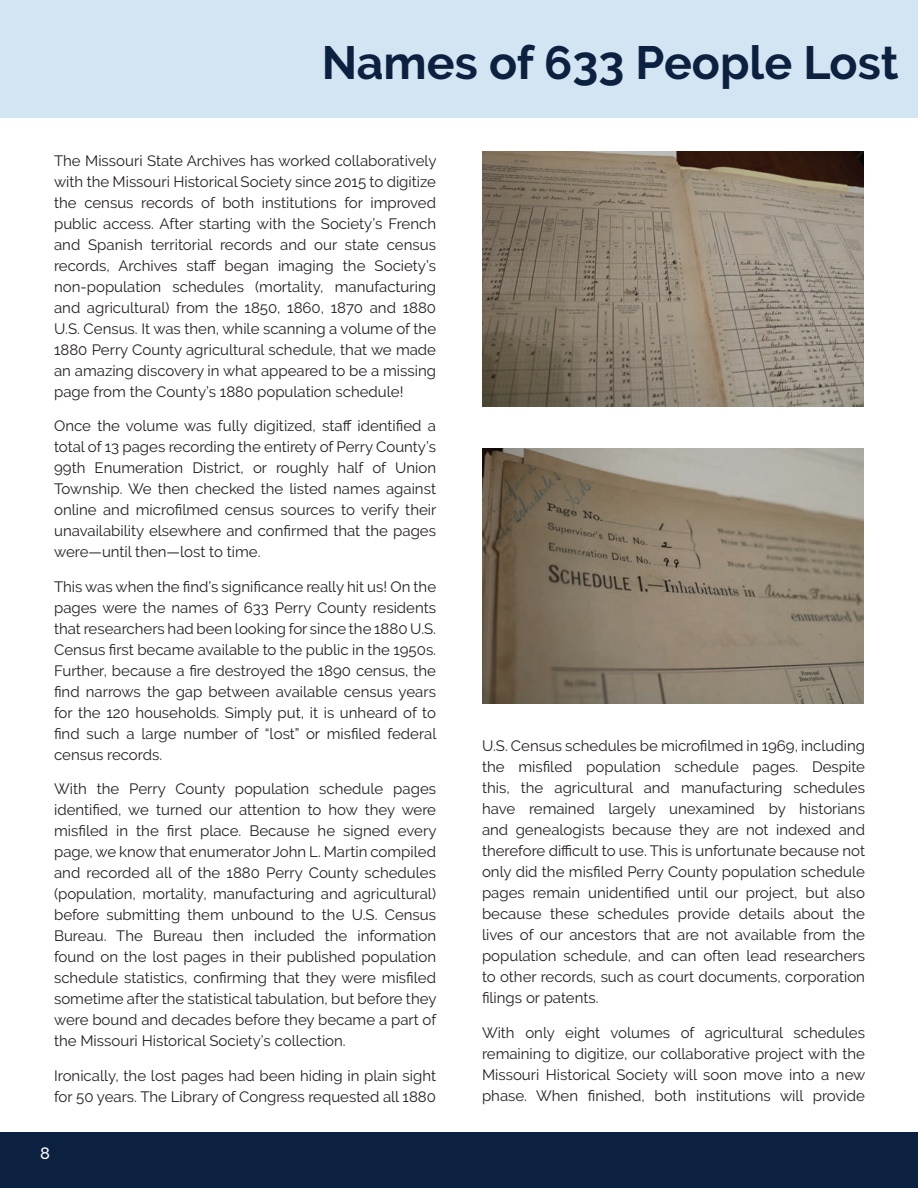
<style>
.page{position:relative;width:918px;height:1188px;background:#fff}
.page>*{position:absolute;margin:0;border:0;box-sizing:border-box;transform-origin:0 0}
.t1{font:700 46.5px "Raleway";color:#0b213f}
.t2{font:500 16.5px "Raleway";color:#fff}
.t3{font:15px/21px "Raleway";color:#231f20;text-align:justify}
</style>
<div class="page">
<div style="left:0;top:1132px;width:918px;height:56px;background:#0b213f"></div>
<div style="left:0;top:0;width:918px;height:118px;background:#d3e4f2"></div>
<img style="left:482px;top:152px;width:382px;height:254px">
<img style="left:482px;top:449px;width:382px;height:254px">
<p class="t1" style="left:322px;top:36px;width:578px">Names of 633 People Lost</p>
<p class="t3" style="left:54px;top:150px;width:384px">The Missouri State Archives has worked collaboratively with the Missouri Historical Society since 2015 to digitize the census records of both institutions for improved public access. After starting with the Society’s French and Spanish territorial records and our state census records, Archives staff began imaging the Society’s non-population schedules (mortality, manufacturing and agricultural) from the 1850, 1860, 1870 and 1880<br>U.S. Census. It was then, while scanning a volume of the 1880 Perry County agricultural schedule, that we made an amazing discovery in what appeared to be a missing page from the County’s 1880 population schedule!</p>
<p class="t3" style="left:54px;top:415px;width:384px">Once the volume was fully digitized, staff identified a total of 13 pages recording the entirety of Perry County’s 99th Enumeration District, or roughly half of Union Township. We then checked the listed names against online and microfilmed census sources to verify their unavailability elsewhere and confirmed that the pages were—until then—lost to time.</p>
<p class="t3" style="left:54px;top:576px;width:384px">This was when the find’s significance really hit us! On the pages were the names of 633 Perry County residents that researchers had been looking for since the 1880 U.S.<br>Census first became available to the public in the 1950s.<br>Further, because a fire destroyed the 1890 census, the find narrows the gap between available census years for the 120 households. Simply put, it is unheard of to find such a large number of “lost” or misfiled federal census records.</p>
<p class="t3" style="left:54px;top:778px;width:384px">With the Perry County population schedule pages identified, we turned our attention to how they were misfiled in the first place. Because he signed every page, we know that enumerator John L. Martin compiled and recorded all of the 1880 Perry County schedules (population, mortality, manufacturing and agricultural) before submitting them unbound to the U.S. Census Bureau. The Bureau then included the information found on the lost pages in their published population schedule statistics, confirming that they were misfiled sometime after the statistical tabulation, but before they were bound and decades before they became a part of the Missouri Historical Society’s collection.</p>
<p class="t3" style="left:54px;top:1065px;width:383px">Ironically, the lost pages had been hiding in plain sight for 50 years. The Library of Congress requested all 1880</p>
<p class="t2" style="left:40px;top:1143px;width:11px">8</p>
<p class="t3" style="left:482px;top:736px;width:385px">U.S. Census schedules be microfilmed in 1969, including the misfiled population schedule pages. Despite this, the agricultural and manufacturing schedules have remained largely unexamined by historians and genealogists because they are not indexed and therefore difficult to use. This is unfortunate because not only did the misfiled Perry County population schedule pages remain unidentified until our project, but also because these schedules provide details about the lives of our ancestors that are not available from the population schedule, and can often lead researchers to other records, such as court documents, corporation filings or patents.</p>
<p class="t3" style="left:482px;top:1022px;width:385px">With only eight volumes of agricultural schedules remaining to digitize, our collaborative project with the Missouri Historical Society will soon move into a new phase. When finished, both institutions will provide</p>
</div>
